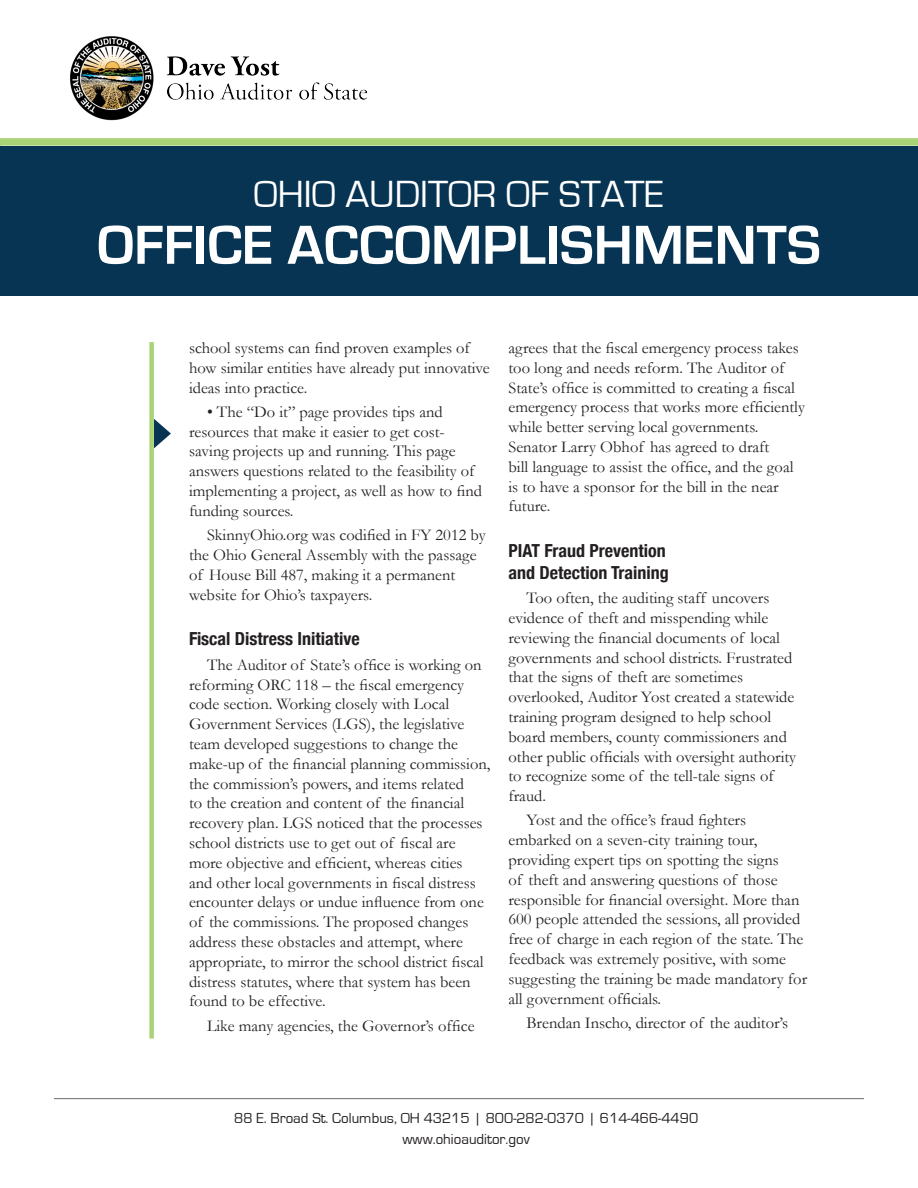
<style>
.page{position:relative;width:918px;height:1188px;background:#fff}
.page>*{position:absolute;margin:0;border:0;box-sizing:border-box;transform-origin:0 0}
.t1{font:700 57px "Eurostile";color:#fff}
.t2{font:39px "Eurostile";color:#fff}
.t3{font:700 condensed 18px/21.6px "Helvetica Neue";color:#231f20}
.t4{font:16.5px/19.8px "Garamond";color:#231f20}
.t5{font:15px "Eurostile";color:#231f20}
</style>
<div class="page">
<hr style="left:54px;top:1098px;width:810px;height:1px;background:#6c6d70">
<div style="left:0;top:138px;width:918px;height:8px;background:#aad375"></div>
<img style="left:70px;top:36px;width:298px;height:85px">
<div style="left:0;top:146px;width:918px;height:149px;background:#063452"></div>
<div style="left:149px;top:342px;width:5px;height:697px;background:#aad375"></div>
<svg style="left:154px;top:419px;width:17px;height:29px"></svg>
<p class="t2" style="left:254px;top:173px;width:412px">OHIO AUDITOR OF STATE</p>
<p class="t1" style="left:97px;top:214px;width:725px">OFFICE ACCOMPLISHMENTS</p>
<p class="t4" style="left:189px;top:338px;width:302px">school systems can find proven examples of how similar entities have already put innovative ideas into practice.</p>
<p class="t4" style="left:189px;top:402px;width:295px;text-indent:18px">• The “Do it” page provides tips and resources that make it easier to get cost&shy;saving projects up and running. This page answers questions related to the feasibility of implementing a project, as well as how to find funding sources.</p>
<p class="t4" style="left:189px;top:525px;width:298px;text-indent:18px">SkinnyOhio.org was codified in FY 2012 by the Ohio General Assembly with the passage of House Bill 487, making it a permanent website for Ohio’s taxpayers.</p>
<p class="t3" style="left:189px;top:627px;width:172px">Fiscal Distress Initiative</p>
<p class="t4" style="left:189px;top:654px;width:303px;text-indent:18px">The Auditor of State’s office is working on reforming ORC 118 – the fiscal emergency code section. Working closely with Local Government Services (LGS), the legislative team developed suggestions to change the make-up of the financial planning commission, the commission’s powers, and items related<br>to the creation and content of the financial recovery plan. LGS noticed that the processes school districts use to get out of fiscal are more objective and efficient, whereas cities<br>and other local governments in fiscal distress encounter delays or undue influence from one of the commissions. The proposed changes address these obstacles and attempt, where appropriate, to mirror the school district fiscal distress statutes, where that system has been found to be effective.</p>
<p class="t4" style="left:207px;top:1015px;width:269px">Like many agencies, the Governor’s office</p>
<p class="t4" style="left:508px;top:338px;width:298px">agrees that the fiscal emergency process takes too long and needs reform. The Auditor of State’s office is committed to creating a fiscal emergency process that works more efficiently while better serving local governments.<br>Senator Larry Obhof has agreed to draft<br>bill language to assist the office, and the goal is to have a sponsor for the bill in the near future.</p>
<p class="t3" style="left:508px;top:539px;width:162px">PIAT Fraud Prevention and Detection Training</p>
<p class="t4" style="left:508px;top:588px;width:289px;text-indent:18px">Too often, the auditing staff uncovers evidence of theft and misspending while reviewing the financial documents of local governments and school districts. Frustrated that the signs of theft are sometimes overlooked, Auditor Yost created a statewide training program designed to help school board members, county commissioners and other public officials with oversight authority to recognize some of the tell-tale signs of fraud.</p>
<p class="t4" style="left:508px;top:810px;width:300px;text-indent:18px">Yost and the office’s fraud fighters embarked on a seven-city training tour, providing expert tips on spotting the signs<br>of theft and answering questions of those responsible for financial oversight. More than 600 people attended the sessions, all provided free of charge in each region of the state. The feedback was extremely positive, with some suggesting the training be made mandatory for all government officials.</p>
<p class="t4" style="left:526px;top:1013px;width:263px">Brendan Inscho, director of the auditor’s</p>
<p class="t5" style="left:234px;top:1110px;width:466px">88 E. Broad St. Columbus, OH 43215 | 800-282-0370 | 614-466-4490</p>
<p class="t5" style="left:403px;top:1131px;width:129px">www.ohioauditor.gov</p>
</div>
